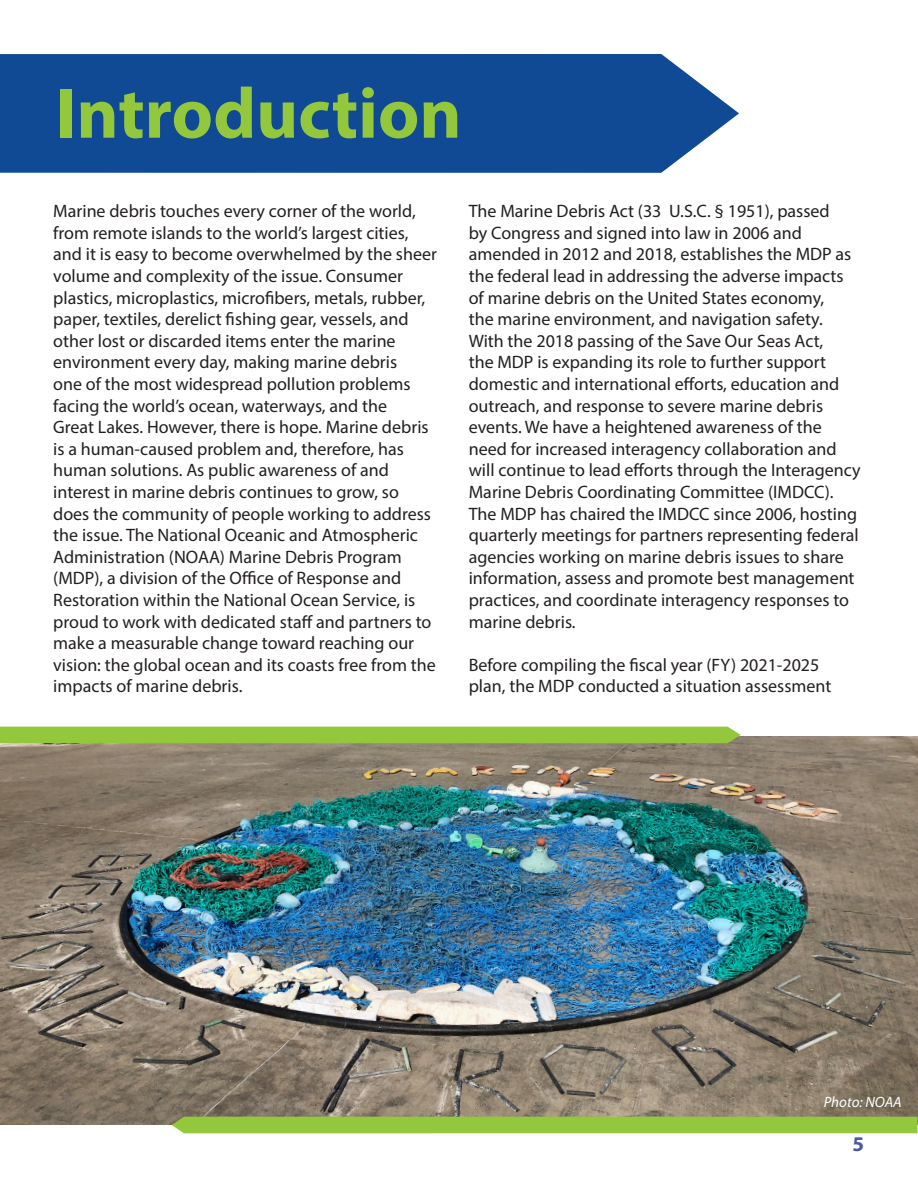
<style>
.page{position:relative;width:918px;height:1188px;background:#fff}
.page>*{position:absolute;margin:0;border:0;box-sizing:border-box;transform-origin:0 0}
.Header_Style{font:700 72px "Myriad Pro";color:#94c83c}
.t1{font:700 21px "Myriad Pro";color:#4d57a5}
.t2{font:18px/21.6px "Myriad Pro";color:#231f20}
.t3{font:italic 15px "Myriad Pro";letter-spacing:-.005em;color:#fff}
</style>
<div class="page">
<div style="left:0;top:54px;width:739px;height:119px;background:#114a94"></div>
<img style="left:0;top:736px;width:918px;height:389px">
<div style="left:0;top:727px;width:741px;height:16px;background:#94c83c"></div>
<div style="left:172px;top:1117px;width:746px;height:16px;background:#94c83c"></div>
<p class="Header_Style" style="left:56px;top:66px;width:407px">Introduction</p>
<p class="t2" style="left:53px;top:200px;width:385px">Marine debris touches every corner of the world, from remote islands to the world’s largest cities, and it is easy to become overwhelmed by the sheer volume and complexity of the issue. Consumer plastics, microplastics, microfibers, metals, rubber, paper, textiles, derelict fishing gear, vessels, and other lost or discarded items enter the marine environment every day, making marine debris<br>one of the most widespread pollution problems facing the world’s ocean, waterways, and the<br>Great Lakes. However, there is hope. Marine debris is a human-caused problem and, therefore, has human solutions. As public awareness of and interest in marine debris continues to grow, so does the community of people working to address the issue. The National Oceanic and Atmospheric Administration (NOAA) Marine Debris Program (MDP), a division of the Office of Response and Restoration within the National Ocean Service, is proud to work with dedicated staff and partners to make a measurable change toward reaching our vision: the global ocean and its coasts free from the impacts of marine debris.</p>
<p class="t2" style="left:469px;top:200px;width:394px">The Marine Debris Act (33 U.S.C. § 1951), passed<br>by Congress and signed into law in 2006 and amended in 2012 and 2018, establishes the MDP as the federal lead in addressing the adverse impacts of marine debris on the United States economy,<br>the marine environment, and navigation safety.<br>With the 2018 passing of the Save Our Seas Act,<br>the MDP is expanding its role to further support domestic and international efforts, education and outreach, and response to severe marine debris events. We have a heightened awareness of the need for increased interagency collaboration and will continue to lead efforts through the Interagency Marine Debris Coordinating Committee (IMDCC).<br>The MDP has chaired the IMDCC since 2006, hosting quarterly meetings for partners representing federal agencies working on marine debris issues to share information, assess and promote best management practices, and coordinate interagency responses to marine debris.</p>
<p class="t2" style="left:469px;top:654px;width:364px">Before compiling the fiscal year (FY) 2021-2025 plan, the MDP conducted a situation assessment</p>
<p class="t3" style="left:824px;top:1093px;width:80px">Photo: NOAA</p>
<p class="t1" style="left:852px;top:1130px;width:13px">5</p>
</div>
